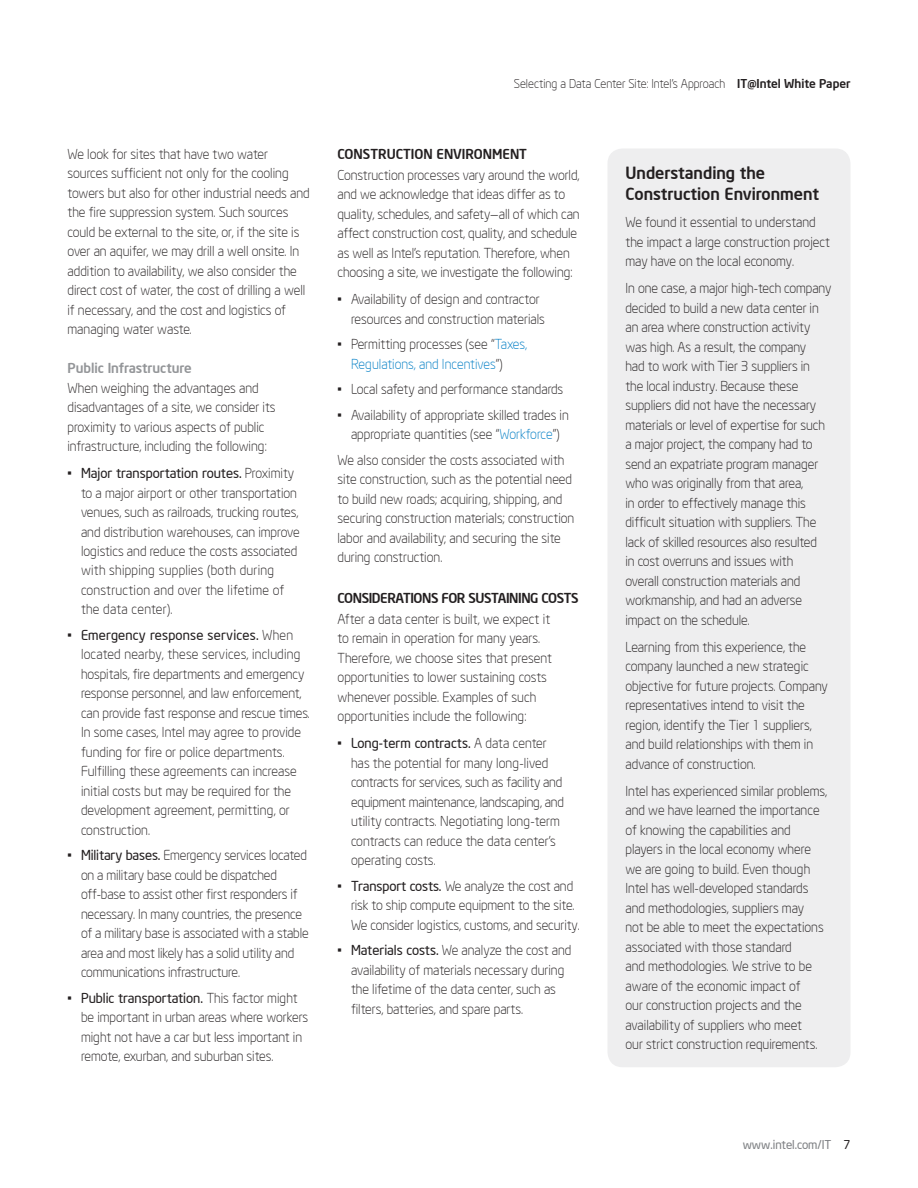
<style>
.page{position:relative;width:918px;height:1188px;background:#fff}
.page>*{position:absolute;margin:0;border:0;box-sizing:border-box;transform-origin:0 0}
.t1{font:500 16.5px/21px "Neo Sans Intel";color:#231f20}
.t2{font:300 13.5px/19.5px "Neo Sans Intel";color:#231f20}
.t3{font:300 13.5px/19.5px "Neo Sans Intel";color:#007ec5}
.t4{font:500 13.5px "Neo Sans Intel";letter-spacing:-.03em;color:#231f20}
.t5{font:500 13.5px "Neo Sans Intel";color:#231f20}
.t6{font:500 13.5px "Neo Sans Intel";color:#939598}
.t7{font:300 12px "Neo Sans Intel";color:#231f20}
.t8{font:12px "Neo Sans Intel";color:#808285}
.s1{font-weight:400}
.s2{font-weight:500}
.s3{color:#231f20}
.s4{color:#007ec5}
</style>
<div class="page">
<div style="left:608px;top:148px;width:242px;height:919px;background:#eeeeef;border-radius:15px"></div>
<p class="t2" style="left:68px;top:144px;width:244px">We look for sites that have two water sources sufficient not only for the cooling towers but also for other industrial needs and the fire suppression system. Such sources could be external to the site, or, if the site is over an aquifer, we may drill a well onsite. In addition to availability, we also consider the direct cost of water, the cost of drilling a well if necessary, and the cost and logistics of managing water waste.</p>
<p class="t6" style="left:68px;top:360px;width:126px">Public Infrastructure</p>
<p class="t2" style="left:68px;top:378px;width:210px">When weighing the advantages and disadvantages of a site, we consider its proximity to various aspects of public infrastructure, including the following:</p>
<p class="t2" style="left:81px;top:463px;width:220px;text-indent:-14px">• <span class="s1">Major transportation routes.</span> Proximity to a major airport or other transportation venues, such as railroads, trucking routes, and distribution warehouses, can improve logistics and reduce the costs associated with shipping supplies (both during construction and over the lifetime of the data center).</p>
<p class="t2" style="left:81px;top:625px;width:230px;text-indent:-14px">• <span class="s1">Emergency response services.</span> When located nearby, these services, including hospitals, fire departments and emergency response personnel, and law enforcement, can provide fast response and rescue times.<br>In some cases, Intel may agree to provide funding for fire or police departments.<br>Fulfilling these agreements can increase initial costs but may be required for the development agreement, permitting, or construction.</p>
<p class="t2" style="left:81px;top:846px;width:229px;text-indent:-14px">• <span class="s1">Military bases.</span> Emergency services located on a military base could be dispatched off-base to assist other first responders if necessary. In many countries, the presence of a military base is associated with a stable area and most likely has a solid utility and communications infrastructure.</p>
<p class="t2" style="left:81px;top:988px;width:229px;text-indent:-14px">• <span class="s1">Public transportation.</span> This factor might be important in urban areas where workers might not have a car but less important in remote, exurban, and suburban sites.</p>
<p class="t7" style="left:514px;top:76px;width:338px">Selecting a Data Center Site: Intel’s Approach <span class="s2">IT@Intel White Paper</span></p>
<p class="t5" style="left:338px;top:145px;width:191px">CONSTRUCTION ENVIRONMENT</p>
<p class="t2" style="left:338px;top:165px;width:244px">Construction processes vary around the world, and we acknowledge that ideas differ as to quality, schedules, and safety—all of which can affect construction cost, quality, and schedule as well as Intel’s reputation. Therefore, when choosing a site, we investigate the following:</p>
<p class="t2" style="left:351px;top:289px;width:195px;text-indent:-14px">• Availability of design and contractor resources and construction materials</p>
<p class="t3" style="left:351px;top:334px;width:178px;text-indent:-14px"><span class="s3">• Permitting processes (see “</span>Taxes,<br>Regulations, and Incentives<span class="s3">”)</span></p>
<p class="t2" style="left:338px;top:379px;width:227px">• Local safety and performance standards</p>
<p class="t2" style="left:338px;top:405px;width:233px;text-align:center">• Availability of appropriate skilled trades in appropriate quantities (see “<span class="s4">Workforce</span>”)</p>
<p class="t2" style="left:338px;top:450px;width:238px">We also consider the costs associated with site construction, such as the potential need to build new roads; acquiring, shipping, and securing construction materials; construction labor and availability; and securing the site during construction.</p>
<p class="t4" style="left:338px;top:589px;width:243px">CONSIDERATIONS FOR SUSTAINING COSTS</p>
<p class="t2" style="left:338px;top:609px;width:216px">After a data center is built, we expect it to remain in operation for many years.<br>Therefore, we choose sites that present opportunities to lower sustaining costs whenever possible. Examples of such opportunities include the following:</p>
<p class="t2" style="left:351px;top:733px;width:215px;text-indent:-14px">• <span class="s1">Long-term contracts.</span> A data center has the potential for many long-lived contracts for services, such as facility and equipment maintenance, landscaping, and utility contracts. Negotiating long-term contracts can reduce the data center’s operating costs.</p>
<p class="t2" style="left:351px;top:876px;width:230px;text-indent:-14px">• <span class="s1">Transport costs.</span> We analyze the cost and risk to ship compute equipment to the site.<br>We consider logistics, customs, and security.</p>
<p class="t2" style="left:351px;top:940px;width:222px;text-indent:-14px">• <span class="s1">Materials costs.</span> We analyze the cost and availability of materials necessary during the lifetime of the data center, such as filters, batteries, and spare parts.</p>
<p class="t1" style="left:626px;top:162px;width:195px">Understanding the<br>Construction Environment</p>
<p class="t2" style="left:626px;top:213px;width:206px">We found it essential to understand the impact a large construction project may have on the local economy.</p>
<p class="t2" style="left:626px;top:278px;width:207px">In one case, a major high-tech company decided to build a new data center in an area where construction activity was high. As a result, the company<br>had to work with Tier 3 suppliers in<br>the local industry. Because these suppliers did not have the necessary materials or level of expertise for such a major project, the company had to send an expatriate program manager who was originally from that area,<br>in order to effectively manage this difficult situation with suppliers. The lack of skilled resources also resulted<br>in cost overruns and issues with<br>overall construction materials and workmanship, and had an adverse impact on the schedule.</p>
<p class="t2" style="left:626px;top:637px;width:204px">Learning from this experience, the company launched a new strategic objective for future projects. Company representatives intend to visit the region, identify the Tier 1 suppliers, and build relationships with them in advance of construction.</p>
<p class="t2" style="left:626px;top:781px;width:203px">Intel has experienced similar problems, and we have learned the importance of knowing the capabilities and players in the local economy where we are going to build. Even though Intel has well-developed standards and methodologies, suppliers may<br>not be able to meet the expectations associated with those standard<br>and methodologies. We strive to be aware of the economic impact of<br>our construction projects and the availability of suppliers who meet<br>our strict construction requirements.</p>
<p class="t8" style="left:743px;top:1137px;width:109px">www.intel.com/IT <span class="s3">7</span></p>
</div>
